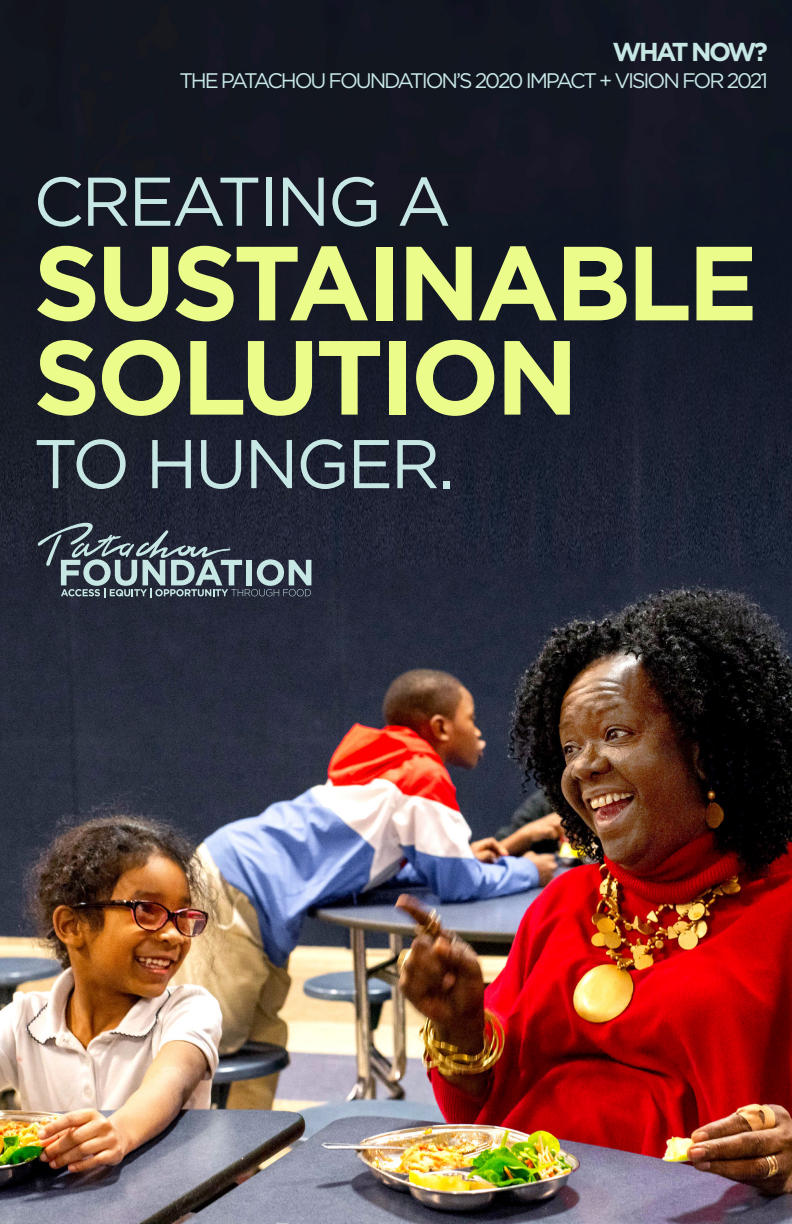
<style>
.page{position:relative;width:792px;height:1224px;background:#fff}
.page>*{position:absolute;margin:0;border:0;box-sizing:border-box;transform-origin:0 0}
.t1{font:700 105.2px "Gotham";letter-spacing:-.04em;color:#ebfc8b}
.t2{font:68.8px "Gotham";letter-spacing:-.04em;color:#c7e7e4}
.t3{font:700 26px "Gotham";letter-spacing:-.1em;color:#c7e7e4}
.t4{font:21px "Gotham";letter-spacing:-.1em;color:#c7e7e4}
</style>
<div class="page">
<img style="left:0;top:0;width:792px;height:1223px">
<svg style="left:38px;top:518px;width:273px;height:80px;background:#49535f"></svg>
<p class="t3" style="left:613px;top:34px;width:157px">WHAT NOW?</p>
<p class="t4" style="left:179px;top:67px;width:590px">THE PATACHOU FOUNDATION’S 2020 IMPACT + VISION FOR 2021</p>
<p class="t2" style="left:33px;top:157px;width:419px">CREATING A</p>
<p class="t1" style="left:33px;top:213px;width:726px">SUSTAINABLE</p>
<p class="t1" style="left:33px;top:308px;width:547px">SOLUTION</p>
<p class="t2" style="left:33px;top:420px;width:423px">TO HUNGER.</p>
</div>
